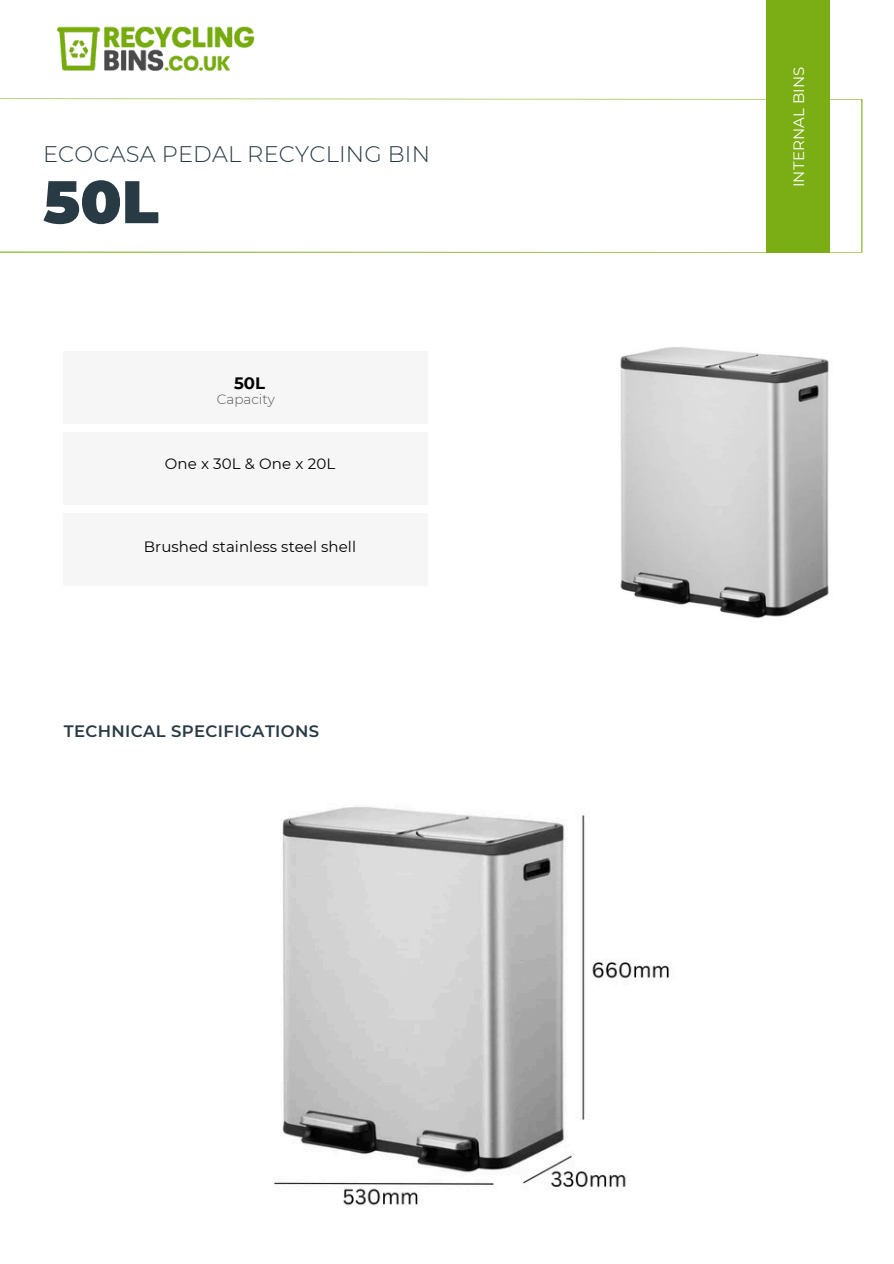
<style>
.page{position:relative;width:894px;height:1264px;background:#fff}
.page>*{position:absolute;margin:0;border:0;box-sizing:border-box;transform-origin:0 0}
.t1{font:900 60px "Montserrat";color:#283b45}
.t2{font:300 22.5px "Montserrat";letter-spacing:.005em;color:#283b45}
.t3{font:600 16.5px "Montserrat";letter-spacing:.02em;color:#283b45}
.t4{font:700 16.5px "Montserrat";color:#000}
.t5{font:15px "Montserrat";letter-spacing:.005em;color:#000}
.t6{font:15px "Montserrat";letter-spacing:.01em;color:#fff}
.t7{font:300 13.5px "Montserrat";color:#575756}
</style>
<div class="page">
<svg style="left:0;top:98px;width:862px;height:155px"></svg>
<div style="left:765px;top:0;width:64px;height:252px;background:#7bad14"></div>
<div style="left:64px;top:352px;width:363px;height:72px;background:#f6f6f6"></div>
<div style="left:64px;top:433px;width:363px;height:72px;background:#f6f6f6"></div>
<div style="left:64px;top:514px;width:363px;height:72px;background:#f6f6f6"></div>
<img style="left:57px;top:26px;width:198px;height:45px">
<img style="left:620px;top:347px;width:209px;height:272px">
<img style="left:273px;top:807px;width:396px;height:399px">
<h4 class="t2" style="left:43px;top:140px;width:388px">ECOCASA PEDAL RECYCLING BIN</h4>
<h3 class="t1" style="left:43px;top:165px;width:117px">50L</h3>
<h5 class="t4" style="left:234px;top:373px;width:32px">50L</h5>
<p class="t7" style="left:217px;top:391px;width:60px">Capacity</p>
<p class="t5" style="left:165px;top:454px;width:172px">One x 30L &amp; One x 20L</p>
<h3 class="t5" style="left:144px;top:537px;width:213px">Brushed stainless steel shell</h3>
<h5 class="t3" style="left:64px;top:721px;width:257px">TECHNICAL SPECIFICATIONS</h5>
<p class="t6" style="left:789px;top:187px;width:122px;rotate:-90deg">INTERNAL BINS</p>
</div>
